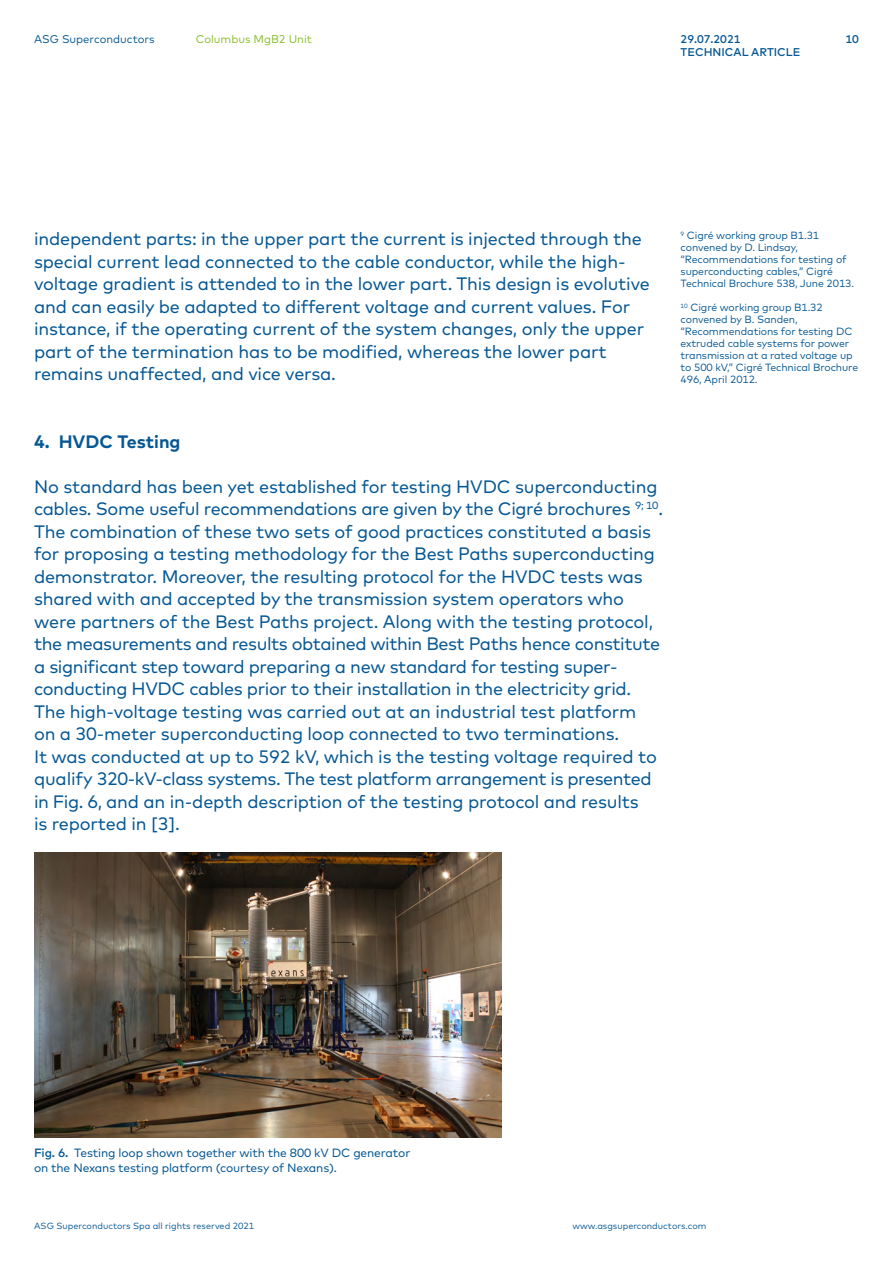
<style>
.page{position:relative;width:893px;height:1263px;background:#fff}
.page>*{position:absolute;margin:0;border:0;box-sizing:border-box;transform-origin:0 0}
.t1{font:18px/22.5px "Mark";letter-spacing:-.01em;color:#055793}
.t2{font:700 18px "Mark";color:#055793}
.t3{font:12px/15px "Mark";letter-spacing:-.01em;color:#055793}
.t4{font:500 11.25px/13.5px "Mark";color:#055793}
.t5{font:11.25px "Mark";color:#055793}
.t6{font:11.25px "Mark";color:#86bc25}
.t7{font:10.5px/12px "Mark";letter-spacing:-.01em;color:#055793}
.t8{font:9px "Mark";color:#055793}
.s1{font-weight:500}
</style>
<div class="page">
<img style="left:34px;top:853px;width:468px;height:284px">
<p class="t5" style="left:34px;top:32px;width:122px">ASG Superconductors</p>
<p class="t4" style="left:681px;top:32px;width:121px">29.07.2021<br>TECHNICAL ARTICLE</p>
<p class="t6" style="left:196px;top:32px;width:118px">Columbus MgB2 Unit</p>
<p class="t4" style="left:845px;top:32px;width:15px">10</p>
<p class="t1" style="left:34px;top:228px;width:617px">independent parts: in the upper part the current is injected through the special current lead connected to the cable conductor, while the high&shy;voltage gradient is attended to in the lower part. This design is evolutive and can easily be adapted to different voltage and current values. For instance, if the operating current of the system changes, only the upper part of the termination has to be modified, whereas the lower part remains unaffected, and vice versa.</p>
<p class="t7" style="left:681px;top:230px;width:175px"><sup>9</sup> Cigré working group B1.31 convened by D. Lindsay, “Recommendations for testing of superconducting cables,” Cigré<br>Technical Brochure 538, June 2013.</p>
<p class="t7" style="left:681px;top:302px;width:179px"><sup>10</sup> Cigré working group B1.32 convened by B. Sanden, “Recommendations for testing DC extruded cable systems for power transmission at a rated voltage up to 500 kV,” Cigré Technical Brochure<br>496, April 2012.</p>
<p class="t2" style="left:34px;top:431px;width:148px">4. HVDC Testing</p>
<p class="t1" style="left:34px;top:475px;width:631px">No standard has been yet established for testing HVDC superconducting cables. Some useful recommendations are given by the Cigré brochures <sup>9;</sup> <sup>10</sup>.<br>The combination of these two sets of good practices constituted a basis for proposing a testing methodology for the Best Paths superconducting demonstrator. Moreover, the resulting protocol for the HVDC tests was shared with and accepted by the transmission system operators who were partners of the Best Paths project. Along with the testing protocol, the measurements and results obtained within Best Paths hence constitute a significant step toward preparing a new standard for testing super&shy;conducting HVDC cables prior to their installation in the electricity grid.<br>The high-voltage testing was carried out at an industrial test platform<br>on a 30-meter superconducting loop connected to two terminations.<br>It was conducted at up to 592 kV, which is the testing voltage required to qualify 320-kV-class systems. The test platform arrangement is presented in Fig. 6, and an in-depth description of the testing protocol and results<br>is reported in [3].</p>
<p class="t3" style="left:34px;top:1146px;width:378px"><span class="s1">Fig. 6.</span> Testing loop shown together with the 800 kV DC generator on the Nexans testing platform (courtesy of Nexans).</p>
<p class="t8" style="left:34px;top:1221px;width:222px">ASG Superconductors Spa all rights reserved 2021</p>
<p class="t8" style="left:572px;top:1221px;width:135px">www.asgsuperconductors.com</p>
</div>
